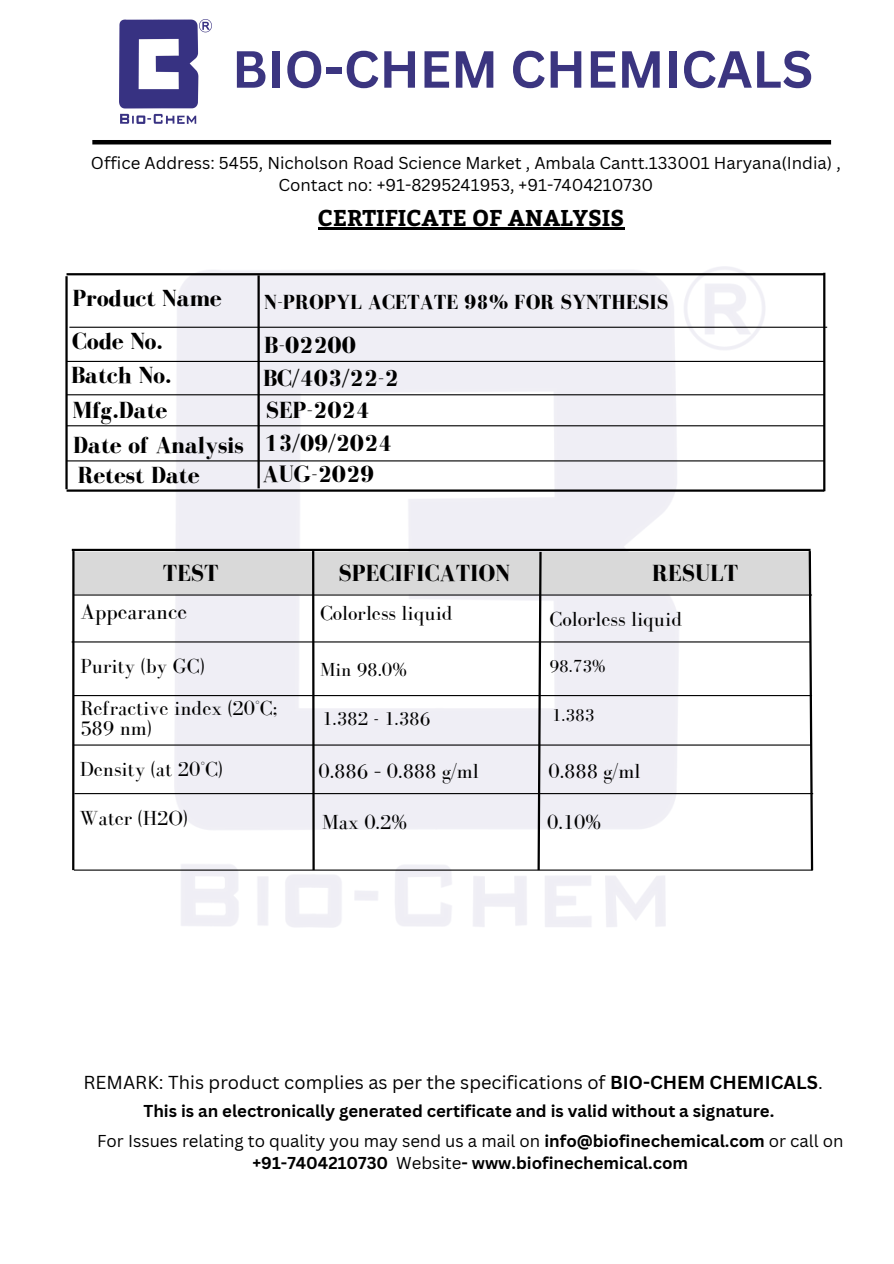
<style>
.page{position:relative;width:894px;height:1264px;background:#fff}
.page>*{position:absolute;margin:0;border:0;box-sizing:border-box;transform-origin:0 0}
.t1{font:700 51px "Canva Sans";color:#3b3580}
.t2{font:700 24px "Bodoni FLF";color:#000}
.t3{font:700 22.8px "Bitter";color:#000}
.t4{font:22.5px "Bodoni FLF";color:#000}
.t5{font:21px/20.2px "Bodoni FLF";color:#000}
.t6{font:700 21px "Bodoni FLF";color:#000}
.t7{font:19.5px "Bodoni FLF";color:#000}
.t8{font:18.3px "Canva Sans";color:#000}
.t9{font:18px "Bodoni FLF";color:#000}
.t10{font:700 16.8px/22.5px "Canva Sans";color:#000;text-align:center}
.t11{font:16.8px/22.5px "Canva Sans";color:#000;text-align:center}
.s1{font-weight:700}
.s2{font-weight:400}
</style>
<div class="page">
<img style="left:174px;top:266px;width:591px;height:661px">
<hr style="left:92px;top:140px;width:738px;height:4px;background:#000">
<img style="left:119px;top:20px;width:92px;height:103px">
<hr style="left:318px;top:228px;width:306px;height:2px;background:#000">
<hr style="left:69px;top:327px;width:757px;height:1px;background:#000">
<hr style="left:66px;top:361px;width:758px;height:1px;background:#000">
<hr style="left:66px;top:394px;width:758px;height:1px;background:#000">
<hr style="left:67px;top:425px;width:757px;height:1px;background:#000">
<hr style="left:67px;top:460px;width:757px;height:1px;background:#000">
<hr style="left:67px;top:489px;width:757px;height:2px;background:#000">
<hr style="left:65px;top:276px;width:3px;height:213px;background:#000">
<hr style="left:257px;top:275px;width:3px;height:213px;background:#000">
<hr style="left:822px;top:273px;width:3px;height:218px;background:#000">
<hr style="left:66px;top:273px;width:758px;height:2px;background:#000">
<hr style="left:73px;top:594px;width:738px;height:1px;background:#000">
<hr style="left:72px;top:549px;width:738px;height:2px;background:#000">
<div style="left:74px;top:552px;width:736px;height:41px;background:#d9d9d9"></div>
<hr style="left:72px;top:641px;width:738px;height:1px;background:#000">
<hr style="left:73px;top:695px;width:738px;height:1px;background:#000">
<hr style="left:74px;top:869px;width:738px;height:1px;background:#000">
<svg style="left:807px;top:549px;width:7px;height:322px"></svg>
<svg style="left:536px;top:551px;width:6px;height:321px"></svg>
<hr style="left:312px;top:551px;width:2px;height:319px;background:#000">
<hr style="left:72px;top:551px;width:2px;height:319px;background:#000">
<hr style="left:73px;top:744px;width:738px;height:1px;background:#000">
<hr style="left:74px;top:793px;width:739px;height:1px;background:#000">
<h1 class="t1" style="left:232px;top:33px;width:582px">BIO-CHEM CHEMICALS</h1>
<p class="t11" style="left:91px;top:151px;width:751px">Office Address: 5455, Nicholson Road Science Market , Ambala Cantt.133001 Haryana(India) ,<br>Contact no: +91-8295241953, +91-7404210730</p>
<h2 class="t3" style="left:318px;top:201px;width:308px">CERTIFICATE OF ANALYSIS</h2>
<h2 class="t2" style="left:72px;top:285px;width:151px">Product Name</h2>
<h2 class="t2" style="left:72px;top:328px;width:92px">Code No.</h2>
<h3 class="t2" style="left:71px;top:361px;width:102px">Batch No.</h3>
<h2 class="t2" style="left:72px;top:396px;width:96px">Mfg.Date</h2>
<h5 class="t2" style="left:73px;top:431px;width:172px">Date of Analysis</h5>
<h5 class="t2" style="left:78px;top:461px;width:123px">Retest Date</h5>
<h5 class="t6" style="left:264px;top:290px;width:406px">N-PROPYL ACETATE 98% FOR SYNTHESIS</h5>
<h5 class="t2" style="left:264px;top:332px;width:93px">B-02200</h5>
<h5 class="t2" style="left:263px;top:365px;width:137px">BC/403/22-2</h5>
<h6 class="t2" style="left:266px;top:396px;width:106px">SEP-2024</h6>
<h6 class="t2" style="left:264px;top:430px;width:130px">13/09/2024</h6>
<h5 class="t2" style="left:262px;top:461px;width:113px">AUG-2029</h5>
<h5 class="t2" style="left:163px;top:560px;width:57px">TEST</h5>
<h3 class="t2" style="left:338px;top:560px;width:173px">SPECIFICATION</h3>
<h3 class="t2" style="left:652px;top:560px;width:87px">RESULT</h3>
<h3 class="t4" style="left:80px;top:599px;width:108px">Appearance</h3>
<h3 class="t5" style="left:320px;top:603px;width:134px">Colorless liquid</h3>
<h3 class="t5" style="left:549px;top:608px;width:134px">Colorless liquid</h3>
<h3 class="t5" style="left:80px;top:656px;width:126px">Purity (by GC)</h3>
<h2 class="t5" style="left:80px;top:697px;width:199px">Refractive index (20°C;<br>589 nm)</h2>
<h2 class="t7" style="left:320px;top:658px;width:88px">Min 98.0%</h2>
<h2 class="t9" style="left:549px;top:656px;width:57px">98.73%</h2>
<h3 class="t7" style="left:322px;top:707px;width:109px">1.382 - 1.386</h3>
<h5 class="t9" style="left:552px;top:705px;width:44px">1.383</h5>
<h5 class="t5" style="left:80px;top:759px;width:144px">Density (at 20°C)</h5>
<h5 class="t5" style="left:318px;top:761px;width:162px">0.886 – 0.888 g/ml</h5>
<h5 class="t5" style="left:548px;top:760px;width:93px">0.888 g/ml</h5>
<h5 class="t5" style="left:79px;top:807px;width:110px">Water (H2O)</h5>
<p class="t5" style="left:322px;top:812px;width:86px">Max 0.2%</p>
<h6 class="t5" style="left:547px;top:812px;width:55px">0.10%</h6>
<h2 class="t8" style="left:83px;top:1069px;width:740px">REMARK: This product complies as per the specifications of <span class="s1">BIO-CHEM CHEMICALS</span>.</h2>
<p class="t10" style="left:143px;top:1099px;width:632px">This is an electronically generated certificate and is valid without a signature.</p>
<h4 class="t10" style="left:97px;top:1128px;width:747px"><span class="s2">For Issues relating to quality you may send us a mail on</span> info@biofinechemical.com <span class="s2">or call on </span>+91-7404210730 <span class="s2">Website</span>- www.biofinechemical.com</h4>
</div>
